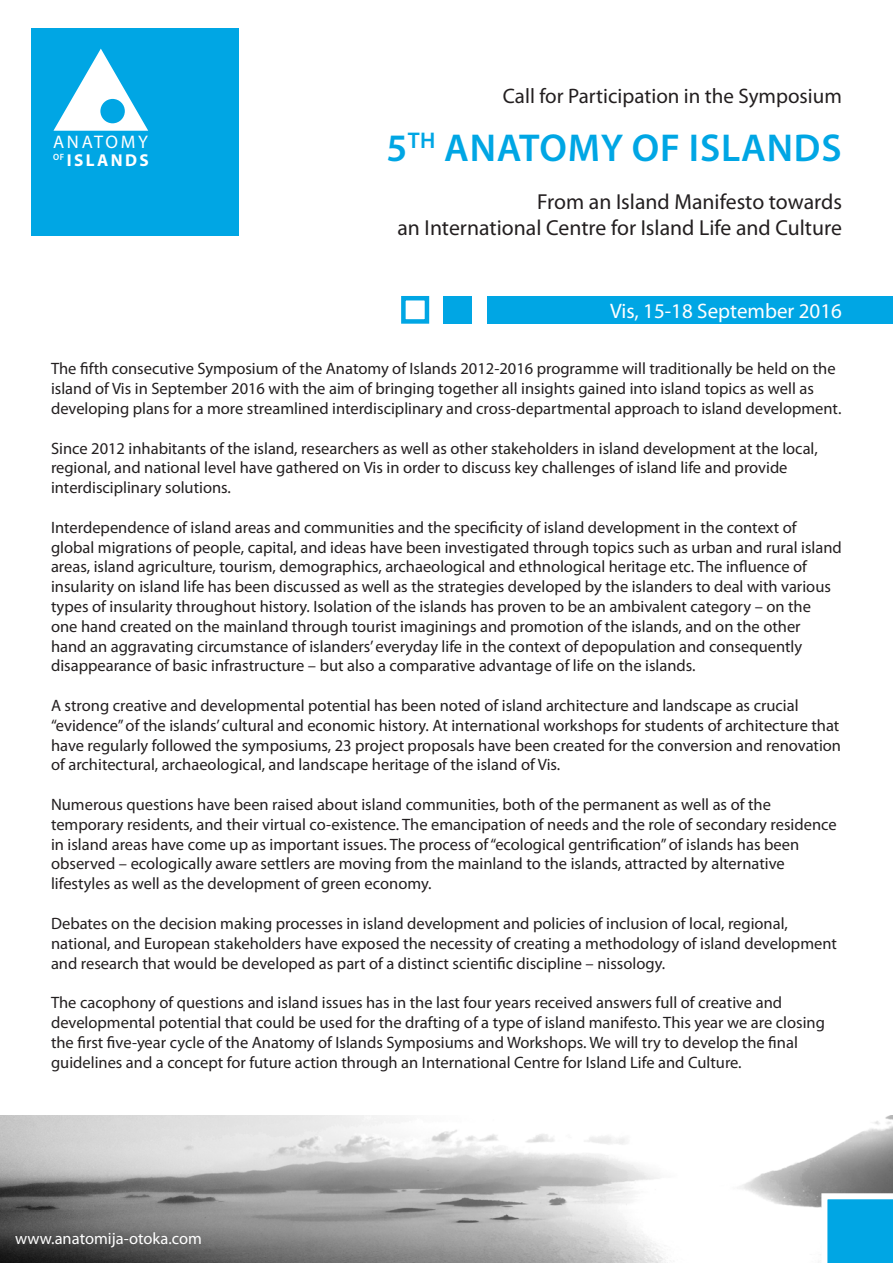
<style>
.page{position:relative;width:893px;height:1263px;background:#fff}
.page>*{position:absolute;margin:0;border:0;box-sizing:border-box;transform-origin:0 0}
.t1{font:600 39px "Myriad Pro";letter-spacing:.02em;color:#00a6e4}
.t2{font:21.75px "Myriad Pro";color:#231f20}
.t3{font:21px "Myriad Pro";color:#231f20}
.t4{font:21px "Myriad Pro";color:#fff}
.t5{font:18.3px "Myriad Pro";letter-spacing:.15em;color:#fff}
.t6{font:700 17.25px "Myriad Pro";letter-spacing:.14em;color:#fff}
.t7{font:16.5px/19.8px "Myriad Pro";color:#231f20}
.t8{font:16.5px "Myriad Pro";color:#fff}
</style>
<div class="page">
<div style="left:31px;top:28px;width:208px;height:207px;background:#00a6e4"></div>
<div style="left:443px;top:296px;width:28px;height:28px;background:#00a6e4"></div>
<div style="left:401px;top:296px;width:28px;height:28px;border:4px solid #00a6e4"></div>
<img style="left:0;top:1115px;width:893px;height:148px">
<div style="left:487px;top:296px;width:406px;height:28px;background:#00a6e4"></div>
<svg style="left:821px;top:1193px;width:72px;height:70px;background:#2ab4e7"></svg>
<svg style="left:53px;top:49px;width:95px;height:82px"></svg>
<p class="t5" style="left:53px;top:131px;width:97px">ANATOMY</p>
<p class="t6" style="left:53px;top:149px;width:97px"><sup>OF</sup> ISLANDS</p>
<p class="t3" style="left:503px;top:83px;width:340px">Call for Participation in the Symposium</p>
<p class="t1" style="left:387px;top:123px;width:456px">5<sup>TH</sup> ANATOMY OF ISLANDS</p>
<p class="t2" style="left:537px;top:189px;width:306px">From an Island Manifesto towards</p>
<p class="t2" style="left:397px;top:215px;width:446px">an International Centre for Island Life and Culture</p>
<p class="t4" style="left:610px;top:298px;width:233px">Vis, 15-18 September 2016</p>
<p class="t7" style="left:51px;top:359px;width:792px">The fifth consecutive Symposium of the Anatomy of Islands 2012-2016 programme will traditionally be held on the island of Vis in September 2016 with the aim of bringing together all insights gained into island topics as well as developing plans for a more streamlined interdisciplinary and cross-departmental approach to island development.</p>
<p class="t7" style="left:51px;top:438px;width:768px">Since 2012 inhabitants of the island, researchers as well as other stakeholders in island development at the local, regional, and national level have gathered on Vis in order to discuss key challenges of island life and provide interdisciplinary solutions.</p>
<p class="t7" style="left:51px;top:517px;width:792px">Interdependence of island areas and communities and the specificity of island development in the context of global migrations of people, capital, and ideas have been investigated through topics such as urban and rural island areas, island agriculture, tourism, demographics, archaeological and ethnological heritage etc. The influence of insularity on island life has been discussed as well as the strategies developed by the islanders to deal with various types of insularity throughout history. Isolation of the islands has proven to be an ambivalent category – on the<br>one hand created on the mainland through tourist imaginings and promotion of the islands, and on the other<br>hand an aggravating circumstance of islanders’ everyday life in the context of depopulation and consequently disappearance of basic infrastructure – but also a comparative advantage of life on the islands.</p>
<p class="t7" style="left:51px;top:695px;width:792px">A strong creative and developmental potential has been noted of island architecture and landscape as crucial “evidence” of the islands’ cultural and economic history. At international workshops for students of architecture that have regularly followed the symposiums, 23 project proposals have been created for the conversion and renovation of architectural, archaeological, and landscape heritage of the island of Vis.</p>
<p class="t7" style="left:51px;top:794px;width:787px">Numerous questions have been raised about island communities, both of the permanent as well as of the temporary residents, and their virtual co-existence. The emancipation of needs and the role of secondary residence in island areas have come up as important issues. The process of “ecological gentrification” of islands has been observed – ecologically aware settlers are moving from the mainland to the islands, attracted by alternative lifestyles as well as the development of green economy.</p>
<p class="t7" style="left:51px;top:913px;width:787px">Debates on the decision making processes in island development and policies of inclusion of local, regional, national, and European stakeholders have exposed the necessity of creating a methodology of island development and research that would be developed as part of a distinct scientific discipline – nissology.</p>
<p class="t7" style="left:51px;top:992px;width:775px">The cacophony of questions and island issues has in the last four years received answers full of creative and developmental potential that could be used for the drafting of a type of island manifesto. This year we are closing the first five-year cycle of the Anatomy of Islands Symposiums and Workshops. We will try to develop the final guidelines and a concept for future action through an International Centre for Island Life and Culture.</p>
<p class="t8" style="left:15px;top:1228px;width:188px">www.anatomija-otoka.com</p>
</div>
